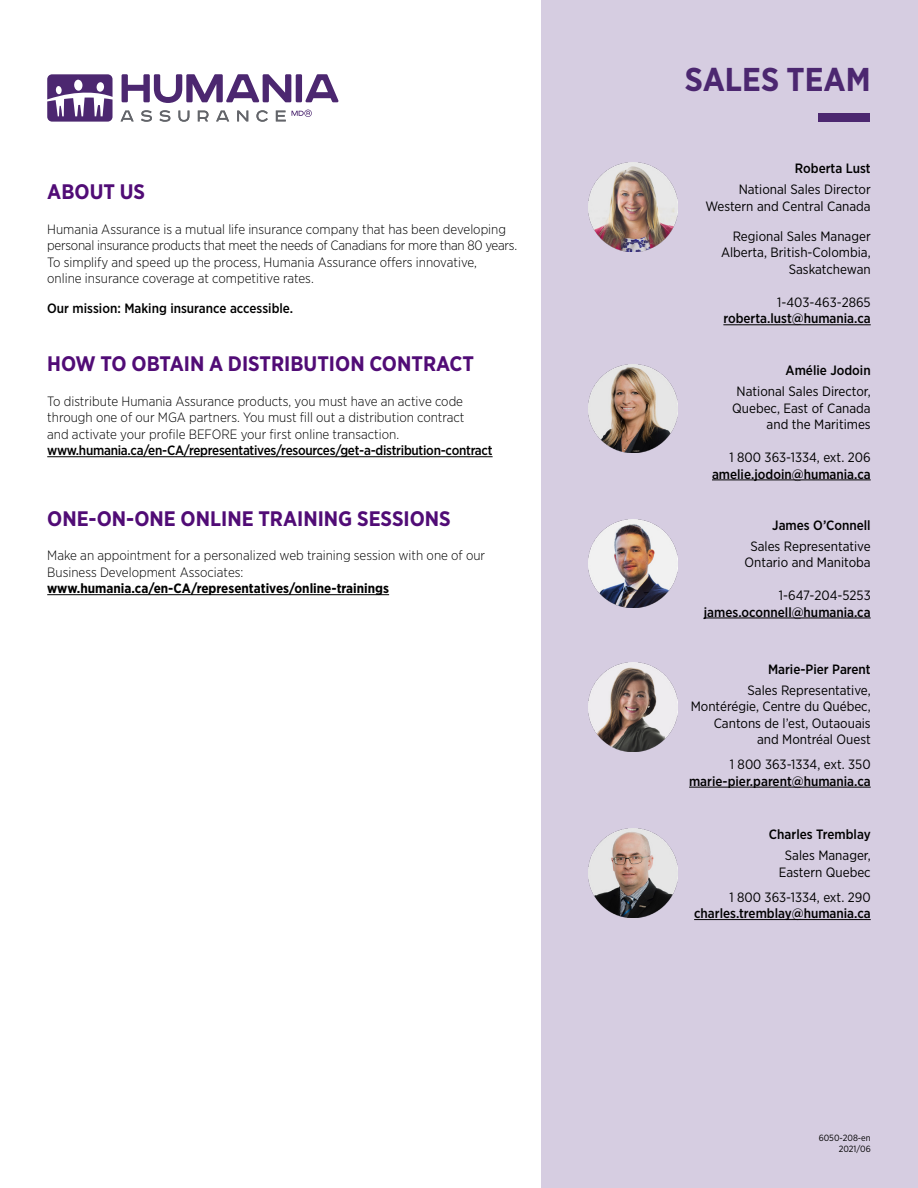
<style>
.page{position:relative;width:918px;height:1188px;background:#fff}
.page>*{position:absolute;margin:0;border:0;box-sizing:border-box;transform-origin:0 0}
.t1{font:700 33px "Gotham Narrow";color:#4c2770}
.t2{font:700 21px "Gotham Narrow";color:#510c76}
.t3{font:300 13.5px/16.5px "Gotham Narrow";color:#000}
.t4{font:13.5px/16.5px "Gotham Narrow";color:#000;text-align:right}
.t5{font:500 13.5px/16.5px "Gotham Narrow";color:#000;text-align:right}
.t6{font:9px/10.8px "Gotham Narrow";color:#000;text-align:right}
.s1{font-weight:500}
.s2{font-weight:700}
.s3{font-weight:400}
</style>
<div class="page">
<div style="left:541px;top:0;width:377px;height:1188px;background:#d6cde1"></div>
<hr style="left:47px;top:456px;width:446px;height:1px;background:#000">
<div style="left:819px;top:113px;width:51px;height:9px;background:#4c2770"></div>
<hr style="left:712px;top:480px;width:159px;height:1px;background:#000">
<hr style="left:723px;top:324px;width:148px;height:1px;background:#000">
<hr style="left:694px;top:919px;width:177px;height:1px;background:#000">
<hr style="left:704px;top:618px;width:167px;height:1px;background:#000">
<hr style="left:689px;top:787px;width:182px;height:1px;background:#000">
<svg style="left:292px;top:110px;width:20px;height:7px"></svg>
<svg style="left:120px;top:110px;width:14px;height:12px"></svg>
<svg style="left:141px;top:110px;width:11px;height:12px"></svg>
<svg style="left:159px;top:110px;width:11px;height:12px"></svg>
<svg style="left:178px;top:110px;width:12px;height:12px"></svg>
<svg style="left:198px;top:110px;width:11px;height:12px"></svg>
<svg style="left:216px;top:110px;width:13px;height:12px"></svg>
<svg style="left:237px;top:110px;width:11px;height:12px"></svg>
<svg style="left:256px;top:110px;width:12px;height:12px"></svg>
<svg style="left:276px;top:110px;width:10px;height:12px"></svg>
<svg style="left:47px;top:74px;width:66px;height:48px"></svg>
<svg style="left:122px;top:74px;width:169px;height:29px"></svg>
<div style="left:296px;top:74px;width:6px;height:28px;background:#4c2770"></div>
<svg style="left:305px;top:74px;width:33px;height:28px"></svg>
<img style="left:589px;top:364px;width:89px;height:89px">
<img style="left:589px;top:163px;width:89px;height:88px">
<img style="left:589px;top:829px;width:89px;height:88px">
<img style="left:589px;top:519px;width:89px;height:89px">
<img style="left:589px;top:663px;width:89px;height:88px">
<hr style="left:47px;top:594px;width:342px;height:1px;background:#000">
<p class="t2" style="left:47px;top:178px;width:99px">ABOUT US</p>
<p class="t3" style="left:47px;top:220px;width:471px">Humania Assurance is a mutual life insurance company that has been developing personal insurance products that meet the needs of Canadians for more than 80 years.<br>To simplify and speed up the process, Humania Assurance offers innovative,<br>online insurance coverage at competitive rates.</p>
<p class="t5" style="left:47px;top:300px;width:247px">Our mission: Making insurance accessible.</p>
<p class="t2" style="left:47px;top:351px;width:428px">HOW TO OBTAIN A DISTRIBUTION CONTRACT</p>
<p class="t3" style="left:47px;top:393px;width:447px">To distribute Humania Assurance products, you must have an active code through one of our MGA partners. You must fill out a distribution contract<br>and activate your profile BEFORE your first online transaction. <span class="s1">www.humania.ca/en-CA/representatives/resources/get-a-distribution-contract</span></p>
<p class="t2" style="left:47px;top:505px;width:405px">ONE-ON-ONE ONLINE TRAINING SESSIONS</p>
<p class="t3" style="left:47px;top:547px;width:440px">Make an appointment for a personalized web training session with one of our<br>Business Development Associates: <span class="s2">www.humania.ca/en-CA/representatives/online-trainings</span></p>
<p class="t1" style="left:685px;top:58px;width:187px">SALES TEAM</p>
<p class="t5" style="left:795px;top:160px;width:77px">Roberta Lust</p>
<p class="t4" style="left:739px;top:181px;width:134px">National Sales Director</p>
<p class="t4" style="left:705px;top:198px;width:167px">Western and Central Canada</p>
<p class="t4" style="left:733px;top:228px;width:140px">Regional Sales Manager</p>
<p class="t4" style="left:721px;top:244px;width:151px">Alberta, British-Colombia,<br>Saskatchewan</p>
<p class="t4" style="left:777px;top:294px;width:95px">1-403-463-2865</p>
<p class="t5" style="left:723px;top:310px;width:149px">roberta.lust@humania.ca</p>
<p class="t5" style="left:786px;top:362px;width:87px">Amélie Jodoin</p>
<p class="t4" style="left:732px;top:383px;width:140px">National Sales Director,<br>Quebec, East of Canada and the Maritimes</p>
<p class="t5" style="left:712px;top:449px;width:160px"><span class="s3">1 800 363-1334, ext. 206 </span>amelie.jodoin@humania.ca</p>
<p class="t5" style="left:772px;top:516px;width:100px">James O’Connell</p>
<p class="t4" style="left:750px;top:537px;width:122px">Sales Representative</p>
<p class="t4" style="left:744px;top:554px;width:128px">Ontario and Manitoba</p>
<p class="t4" style="left:779px;top:587px;width:93px">1-647-204-5253</p>
<p class="t5" style="left:704px;top:603px;width:168px">james.oconnell@humania.ca</p>
<p class="t5" style="left:768px;top:660px;width:104px">Marie-Pier Parent</p>
<p class="t4" style="left:691px;top:681px;width:181px">Sales Representative,<br>Montérégie, Centre du Québec,<br>Cantons de l’est, Outaouais and Montréal Ouest</p>
<p class="t4" style="left:730px;top:756px;width:142px">1 800 363-1334, ext. 350</p>
<p class="t5" style="left:689px;top:773px;width:183px">marie-pier.parent@humania.ca</p>
<p class="t5" style="left:769px;top:826px;width:103px">Charles Tremblay</p>
<p class="t4" style="left:779px;top:847px;width:93px;text-align:center">Sales Manager,<br>Eastern Quebec</p>
<p class="t4" style="left:729px;top:888px;width:143px">1 800 363-1334, ext. 290</p>
<p class="t5" style="left:694px;top:905px;width:178px">charles.tremblay@humania.ca</p>
<p class="t6" style="left:819px;top:1132px;width:54px">6050-208-en<br>2021/06</p>
</div>
